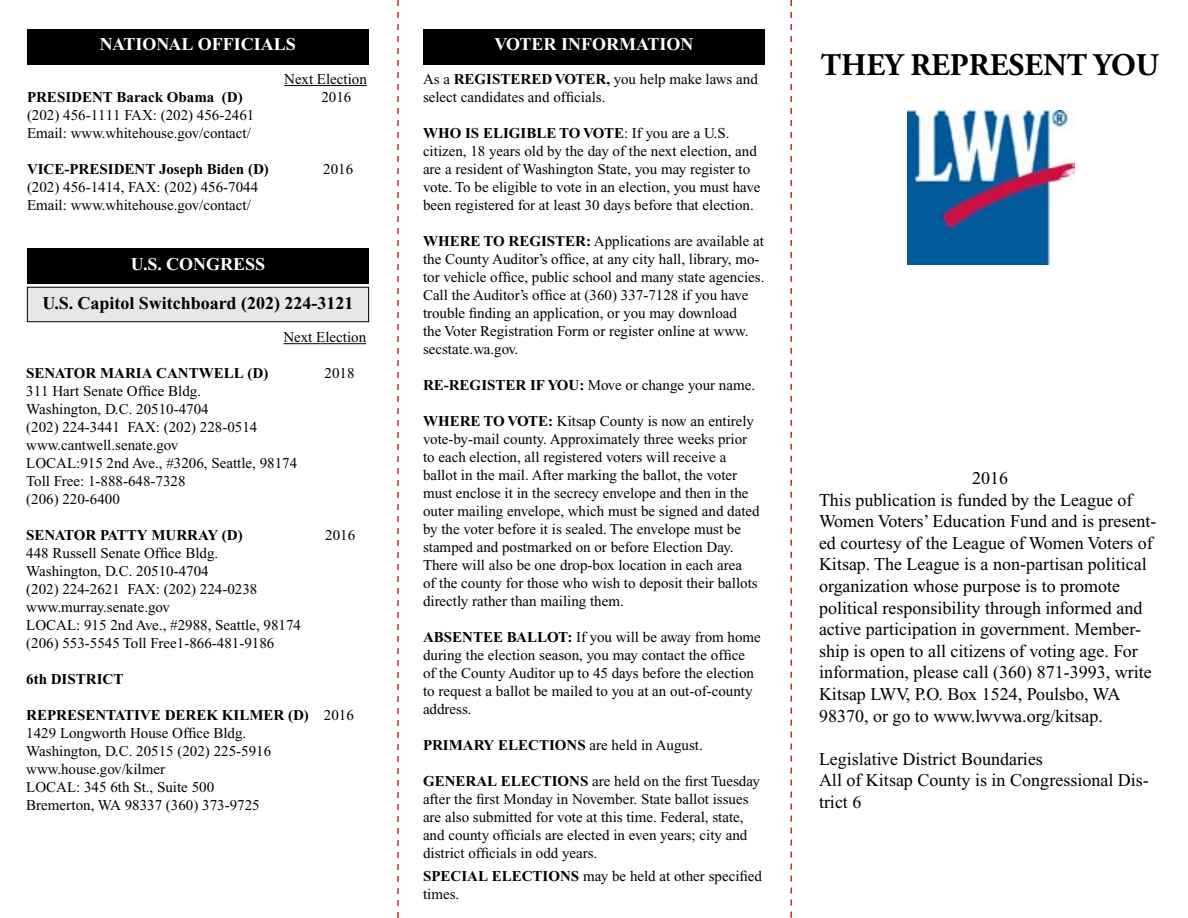
<style>
.page{position:relative;width:1188px;height:918px;background:#fff}
.page>*{position:absolute;margin:0;border:0;box-sizing:border-box;transform-origin:0 0}
.t1{font:700 31.5px "Adobe Garamond Pro";color:#000}
.t2{font:18px/21.6px "Times New Roman";color:#000}
.t3{font:700 18px "Times New Roman";color:#fff}
.t4{font:700 18px "Times New Roman";color:#000}
.t5{font:15px/18px "Times New Roman";color:#000}
.t6{font:700 15px "Times New Roman";color:#000}
.s1{font-weight:700}
.s2{font-weight:400}
</style>
<div class="page">
<hr style="left:284px;top:85px;width:83px;height:1px;background:#000">
<div style="left:27px;top:29px;width:342px;height:36px;background:#000"></div>
<div style="left:423px;top:29px;width:342px;height:36px;background:#000"></div>
<div style="left:27px;top:248px;width:342px;height:36px;background:#000"></div>
<div style="left:27px;top:287px;width:342px;height:35px;background:#e6e7e8"></div>
<div style="left:27px;top:287px;width:342px;height:35px;border:1px solid #000"></div>
<hr style="left:284px;top:343px;width:82px;height:1px;background:#000">
<img style="left:908px;top:110px;width:166px;height:155px">
<svg style="left:397px;top:0;width:2px;height:918px"></svg>
<svg style="left:791px;top:0;width:1px;height:918px"></svg>
<p class="t3" style="left:100px;top:34px;width:198px">NATIONAL OFFICIALS</p>
<p class="t3" style="left:495px;top:34px;width:200px">VOTER INFORMATION</p>
<p class="t5" style="left:284px;top:70px;width:84px">Next Election</p>
<p class="t6" style="left:27px;top:89px;width:217px">PRESIDENT Barack Obama (D)</p>
<p class="t5" style="left:321px;top:88px;width:31px">2016</p>
<p class="t5" style="left:27px;top:106px;width:229px">(202) 456-1111 FAX: (202) 456-2461<br>Email: www.whitehouse.gov/contact/</p>
<p class="t6" style="left:27px;top:161px;width:243px">VICE-PRESIDENT Joseph Biden (D)</p>
<p class="t5" style="left:323px;top:160px;width:31px">2016</p>
<p class="t5" style="left:27px;top:178px;width:233px">(202) 456-1414, FAX: (202) 456-7044<br>Email: www.whitehouse.gov/contact/</p>
<p class="t3" style="left:131px;top:254px;width:136px">U.S. CONGRESS</p>
<p class="t4" style="left:42px;top:293px;width:313px">U.S. Capitol Switchboard (202) 224-3121</p>
<p class="t5" style="left:284px;top:328px;width:84px">Next Election</p>
<p class="t6" style="left:26px;top:365px;width:244px">SENATOR MARIA CANTWELL (D)</p>
<p class="t5" style="left:325px;top:364px;width:31px">2018</p>
<p class="t5" style="left:26px;top:382px;width:273px">311 Hart Senate Office Bldg.<br>Washington, D.C. 20510-4704<br>(202) 224-3441 FAX: (202) 228-0514 www.cantwell.senate.gov<br>LOCAL:915 2nd Ave., #3206, Seattle, 98174<br>Toll Free: 1-888-648-7328<br>(206) 220-6400</p>
<p class="t6" style="left:26px;top:527px;width:218px">SENATOR PATTY MURRAY (D)</p>
<p class="t5" style="left:325px;top:526px;width:31px">2016</p>
<p class="t5" style="left:26px;top:544px;width:276px">448 Russell Senate Office Bldg.<br>Washington, D.C. 20510-4704<br>(202) 224-2621 FAX: (202) 224-0238 www.murray.senate.gov<br>LOCAL: 915 2nd Ave., #2988, Seattle, 98174 (206) 553-5545 Toll Free1-866-481-9186</p>
<p class="t6" style="left:26px;top:671px;width:99px">6th DISTRICT</p>
<p class="t5" style="left:26px;top:706px;width:329px"><span class="s1">REPRESENTATIVE DEREK KILMER (D)</span> 2016<br>1429 Longworth House Office Bldg.<br>Washington, D.C. 20515 (202) 225-5916 www.house.gov/kilmer<br>LOCAL: 345 6th St., Suite 500<br>Bremerton, WA 98337 (360) 373-9725</p>
<p class="t5" style="left:423px;top:70px;width:336px">As a <span class="s1">REGISTERED VOTER,</span> you help make laws and select candidates and officials.</p>
<p class="t5" style="left:423px;top:124px;width:339px"><span class="s1">WHO IS ELIGIBLE TO VOTE</span>: If you are a U.S. citizen, 18 years old by the day of the next election, and are a resident of Washington State, you may register to vote. To be eligible to vote in an election, you must have been registered for at least 30 days before that election.</p>
<p class="t5" style="left:423px;top:232px;width:343px"><span class="s1">WHERE TO REGISTER:</span> Applications are available at the County Auditor’s office, at any city hall, library, mo&shy;tor vehicle office, public school and many state agencies.<br>Call the Auditor’s office at (360) 337-7128 if you have trouble finding an application, or you may download<br>the Voter Registration Form or register online at www. secstate.wa.gov.</p>
<p class="t5" style="left:423px;top:376px;width:334px"><span class="s1">RE-REGISTER IF YOU:</span> Move or change your name.</p>
<p class="t5" style="left:423px;top:412px;width:338px"><span class="s1">WHERE TO VOTE:</span> Kitsap County is now an entirely vote-by-mail county. Approximately three weeks prior to each election, all registered voters will receive a ballot in the mail. After marking the ballot, the voter must enclose it in the secrecy envelope and then in the outer mailing envelope, which must be signed and dated by the voter before it is sealed. The envelope must be stamped and postmarked on or before Election Day.<br>There will also be one drop-box location in each area<br>of the county for those who wish to deposit their ballots directly rather than mailing them.</p>
<p class="t5" style="left:423px;top:628px;width:339px"><span class="s1">ABSENTEE BALLOT:</span> If you will be away from home during the election season, you may contact the office of the County Auditor up to 45 days before the election to request a ballot be mailed to you at an out-of-county address.</p>
<p class="t6" style="left:423px;top:737px;width:281px">PRIMARY ELECTIONS <span class="s2">are held in August.</span></p>
<p class="t5" style="left:423px;top:772px;width:339px"><span class="s1">GENERAL ELECTIONS</span> are held on the first Tuesday after the first Monday in November. State ballot issues are also submitted for vote at this time. Federal, state, and county officials are elected in even years; city and district officials in odd years.</p>
<p class="t5" style="left:423px;top:867px;width:341px"><span class="s1">SPECIAL ELECTIONS</span> may be held at other specified times.</p>
<h1 class="t1" style="left:821px;top:47px;width:340px">THEY REPRESENT YOU</h1>
<p class="t2" style="left:819px;top:467px;width:339px;text-indent:153px">2016<br>This publication is funded by the League of Women Voters’ Education Fund and is present&shy;ed courtesy of the League of Women Voters of Kitsap. The League is a non-partisan political organization whose purpose is to promote political responsibility through informed and active participation in government. Member&shy;ship is open to all citizens of voting age. For information, please call (360) 871-3993, write Kitsap LWV, P.O. Box 1524, Poulsbo, WA 98370, or go to www.lwvwa.org/kitsap.</p>
<p class="t2" style="left:819px;top:748px;width:331px">Legislative District Boundaries<br>All of Kitsap County is in Congressional Dis&shy;trict 6</p>
</div>
